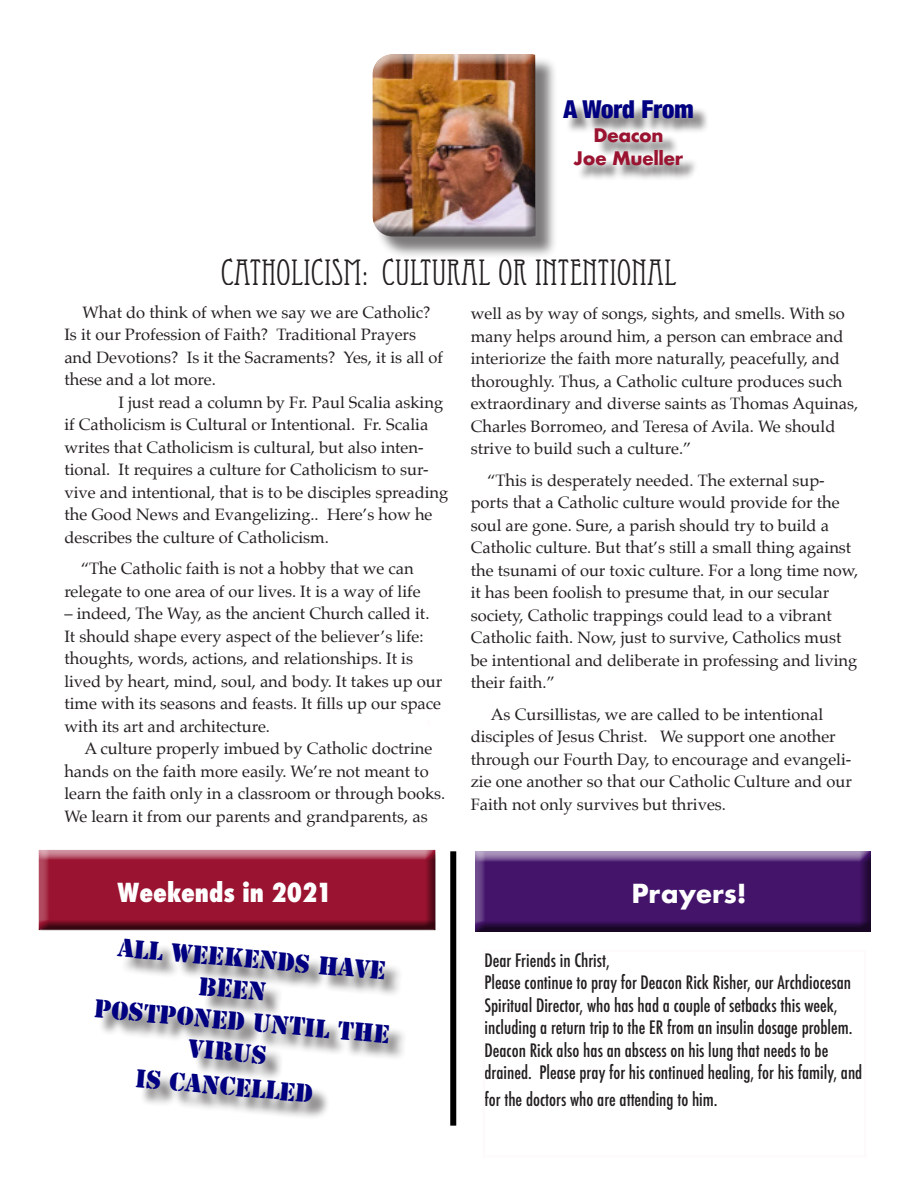
<style>
.page{position:relative;width:918px;height:1188px;background:#fff}
.page>*{position:absolute;margin:0;border:0;box-sizing:border-box;transform-origin:0 0}
.t1{font:36px "Eccentric Std";color:#231f20}
.t2{font:800 condensed 25.5px "Futura";color:#fff}
.t3{font:700 25.5px "Futura";color:#fff}
.t4{font:900 condensed 24.6px "Helvetica Neue";color:#000080}
.t5{font:24px "Stencil Std";color:#000080}
.t6{font:700 18.15px "Futura";letter-spacing:-.025em;color:#9a1330}
.t7{font:500 condensed 18px/22.5px "Futura";color:#231f20}
.t8{font:16.5px/22.5px "Palatino";color:#231f20}
</style>
<div class="page">
<div style="left:375px;top:56px;width:182px;height:202px;background:#231f20;opacity:.59"></div>
<div style="left:371px;top:52px;width:176px;height:185px;background:#231f20;opacity:.75"></div>
<div style="left:565px;top:103px;width:144px;height:78px;background:#231f20;opacity:.67"></div>
<div style="left:450px;top:851px;width:6px;height:275px;background:#000"></div>
<div style="left:31px;top:846px;width:412px;height:90px;background:#231f20;opacity:.75"></div>
<div style="left:467px;top:844px;width:451px;height:344px;background:#231f20;opacity:.75"></div>
<div style="left:98px;top:942px;width:310px;height:178px;background:#231f20;opacity:.67"></div>
<svg style="left:483px;top:950px;width:383px;height:208px"></svg>
<p class="t4" style="left:563px;top:89px;width:132px">A Word From</p>
<p class="t6" style="left:593px;top:122px;width:72px">Deacon</p>
<p class="t6" style="left:574px;top:145px;width:111px">Joe Mueller</p>
<h1 class="t1" style="left:220px;top:251px;width:458px">CATHOLICISM: CULTURAL OR INTENTIONAL</h1>
<p class="t8" style="left:64px;top:301px;width:380px;text-indent:18px">What do think of when we say we are Catholic?<br>Is it our Profession of Faith? Traditional Prayers and Devotions? Is it the Sacraments? Yes, it is all of these and a lot more.</p>
<p class="t8" style="left:64px;top:391px;width:385px;text-indent:54px">I just read a column by Fr. Paul Scalia asking if Catholicism is Cultural or Intentional. Fr. Scalia writes that Catholicism is cultural, but also inten&shy;tional. It requires a culture for Catholicism to sur&shy;vive and intentional, that is to be disciples spreading the Good News and Evangelizing.. Here’s how he describes the culture of Catholicism.</p>
<p class="t8" style="left:64px;top:557px;width:358px;text-align:center">“The Catholic faith is not a hobby that we can relegate to one area of our lives. It is a way of life</p>
<p class="t8" style="left:64px;top:602px;width:379px">– indeed, The Way, as the ancient Church called it.<br>It should shape every aspect of the believer’s life: thoughts, words, actions, and relationships. It is lived by heart, mind, soul, and body. It takes up our time with its seasons and feasts. It fills up our space with its art and architecture.</p>
<p class="t8" style="left:64px;top:737px;width:382px;text-indent:20px">A culture properly imbued by Catholic doctrine hands on the faith more easily. We’re not meant to learn the faith only in a classroom or through books.<br>We learn it from our parents and grandparents, as</p>
<h2 class="t2" style="left:118px;top:875px;width:215px">Weekends in 2021</h2>
<h3 class="t5" style="left:119px;top:932px;width:270px;rotate:5deg">All weekends have</h3>
<h3 class="t5" style="left:200px;top:970px;width:69px;rotate:5deg">been</h3>
<h3 class="t5" style="left:96px;top:993px;width:298px;rotate:5deg">Postponed Until The</h3>
<h3 class="t5" style="left:189px;top:1033px;width:80px;rotate:5deg">virus</h3>
<h3 class="t5" style="left:137px;top:1063px;width:179px;rotate:5deg">is cancelled</h3>
<p class="t8" style="left:471px;top:302px;width:389px">well as by way of songs, sights, and smells. With so many helps around him, a person can embrace and interiorize the faith more naturally, peacefully, and thoroughly. Thus, a Catholic culture produces such extraordinary and diverse saints as Thomas Aquinas, Charles Borromeo, and Teresa of Avila. We should strive to build such a culture.”</p>
<p class="t8" style="left:471px;top:469px;width:389px;text-indent:16px">“This is desperately needed. The external sup&shy;ports that a Catholic culture would provide for the soul are gone. Sure, a parish should try to build a Catholic culture. But that’s still a small thing against the tsunami of our toxic culture. For a long time now, it has been foolish to presume that, in our secular society, Catholic trappings could lead to a vibrant Catholic faith. Now, just to survive, Catholics must be intentional and deliberate in professing and living their faith.”</p>
<p class="t8" style="left:471px;top:703px;width:383px;text-indent:20px">As Cursillistas, we are called to be intentional disciples of Jesus Christ. We support one another through our Fourth Day, to encourage and evangeli&shy;zie one another so that our Catholic Culture and our Faith not only survives but thrives.</p>
<h2 class="t3" style="left:631px;top:875px;width:117px">Prayers!</h2>
<p class="t7" style="left:484px;top:949px;width:379px">Dear Friends in Christ,<br>Please continue to pray for Deacon Rick Risher, our Archdiocesan Spiritual Director, who has had a couple of setbacks this week, including a return trip to the ER from an insulin dosage problem.<br>Deacon Rick also has an abscess on his lung that needs to be drained. Please pray for his continued healing, for his family, and</p>
<p class="t7" style="left:484px;top:1088px;width:235px">for the doctors who are attending to him.</p>
</div>
